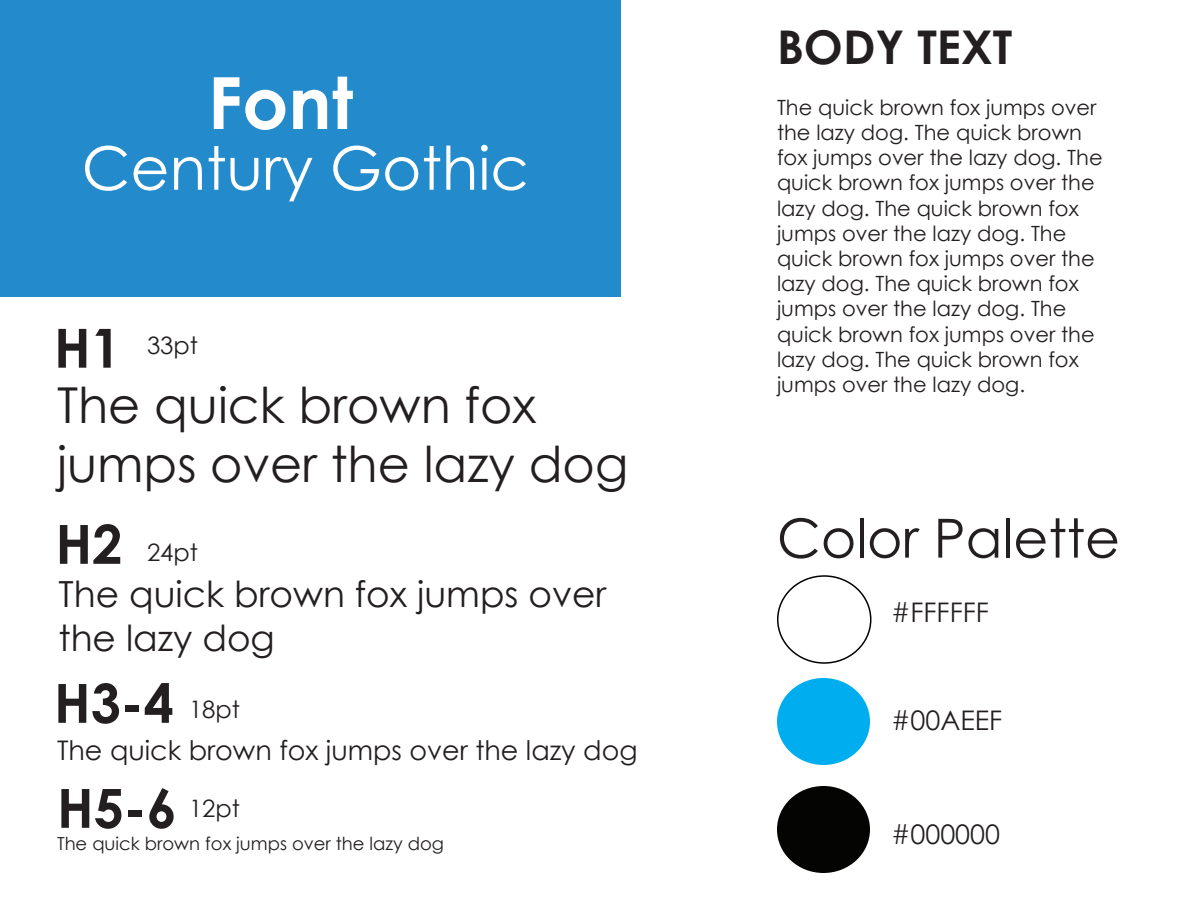
<style>
.page{position:relative;width:1188px;height:918px;background:#fff}
.page>*{position:absolute;margin:0;border:0;box-sizing:border-box;transform-origin:0 0}
.t1{font:700 72px "Century Gothic";color:#fff}
.t2{font:60px "Century Gothic";color:#fff}
.t3{font:54px "Century Gothic";color:#231f20}
.t4{font:700 54px "Century Gothic";color:#231f20}
.t5{font:49.5px/59.4px "Century Gothic";color:#231f20}
.t6{font:700 46.5px "Century Gothic";color:#231f20}
.t7{font:36px/43.2px "Century Gothic";color:#231f20}
.t8{font:27px "Century Gothic";color:#231f20}
.t9{font:24px "Century Gothic";color:#231f20}
.t10{font:21px/25.2px "Century Gothic";color:#231f20}
.t11{font:18px "Century Gothic";color:#231f20}
</style>
<div class="page">
<div style="left:0;top:0;width:621px;height:296px;background:#238acb"></div>
<div style="left:777px;top:786px;width:93px;height:87px;background:#040503;border-radius:50%"></div>
<div style="left:777px;top:678px;width:93px;height:87px;background:#00aeef;border-radius:50%"></div>
<div style="left:777px;top:575px;width:95px;height:89px;border:2px solid #000;border-radius:50%"></div>
<p class="t1" style="left:208px;top:48px;width:147px">Font</p>
<p class="t2" style="left:82px;top:126px;width:449px">Century Gothic</p>
<p class="t4" style="left:54px;top:307px;width:68px">H1</p>
<p class="t9" style="left:147px;top:328px;width:53px">33pt</p>
<p class="t5" style="left:57px;top:374px;width:573px">The quick brown fox jumps over the lazy dog</p>
<p class="t4" style="left:56px;top:503px;width:68px">H2</p>
<p class="t9" style="left:147px;top:535px;width:53px">24pt</p>
<p class="t7" style="left:58px;top:572px;width:549px">The quick brown fox jumps over the lazy dog</p>
<p class="t4" style="left:54px;top:662px;width:121px">H3-4</p>
<p class="t9" style="left:189px;top:693px;width:53px">18pt</p>
<p class="t8" style="left:57px;top:731px;width:582px">The quick brown fox jumps over the lazy dog</p>
<p class="t4" style="left:57px;top:767px;width:121px">H5-6</p>
<p class="t9" style="left:189px;top:792px;width:53px">12pt</p>
<p class="t11" style="left:57px;top:831px;width:389px">The quick brown fox jumps over the lazy dog</p>
<p class="t6" style="left:777px;top:12px;width:237px">BODY TEXT</p>
<p class="t10" style="left:777px;top:94px;width:327px">The quick brown fox jumps over the lazy dog. The quick brown fox jumps over the lazy dog. The quick brown fox jumps over the lazy dog. The quick brown fox jumps over the lazy dog. The quick brown fox jumps over the lazy dog. The quick brown fox jumps over the lazy dog. The quick brown fox jumps over the lazy dog. The quick brown fox jumps over the lazy dog.</p>
<p class="t3" style="left:777px;top:500px;width:345px">Color Palette</p>
<p class="t8" style="left:891px;top:593px;width:100px">#FFFFFF</p>
<p class="t8" style="left:891px;top:701px;width:113px">#00AEEF</p>
<p class="t8" style="left:891px;top:815px;width:111px">#000000</p>
</div>
